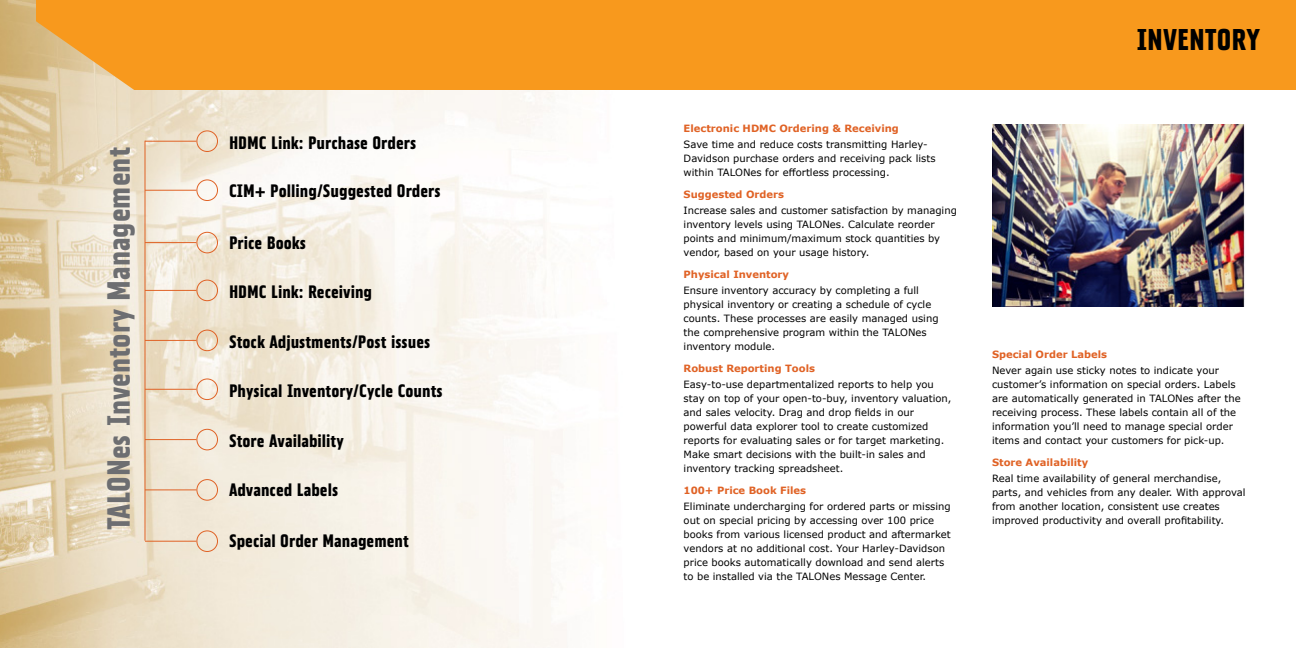
<style>
.page{position:relative;width:1296px;height:648px;background:#fff}
.page>*{position:absolute;margin:0;border:0;box-sizing:border-box;transform-origin:0 0}
.t1{font:32px "Freedom Machine";color:#6d6e71}
.t2{font:30px "Freedom Machine";color:#000}
.t3{font:18px "Freedom Machine";color:#000}
.t4{font:10px/14px "Verdana";color:#000}
.t5{font:700 10px "Verdana";color:#e06225}
</style>
<div class="page">
<img style="left:0;top:0;width:567px;height:648px">
<img style="left:992px;top:124px;width:253px;height:183px">
<hr style="left:144px;top:141px;width:2px;height:400px;background:#e06225">
<div style="left:36px;top:0;width:1260px;height:90px;background:#f8991d"></div>
<div style="left:196px;top:479px;width:22px;height:22px;border:1px solid #e06225;border-radius:50%"></div>
<hr style="left:145px;top:489px;width:51px;height:1px;background:#e06225">
<div style="left:196px;top:530px;width:22px;height:22px;border:1px solid #e06225;border-radius:50%"></div>
<hr style="left:145px;top:541px;width:51px;height:1px;background:#e06225">
<div style="left:196px;top:179px;width:22px;height:22px;border:1px solid #e06225;border-radius:50%"></div>
<hr style="left:145px;top:190px;width:51px;height:1px;background:#e06225">
<div style="left:196px;top:232px;width:22px;height:21px;border:1px solid #e06225;border-radius:50%"></div>
<hr style="left:145px;top:242px;width:51px;height:1px;background:#e06225">
<div style="left:196px;top:280px;width:22px;height:21px;border:1px solid #e06225;border-radius:50%"></div>
<hr style="left:145px;top:290px;width:51px;height:1px;background:#e06225">
<div style="left:196px;top:330px;width:22px;height:21px;border:1px solid #e06225;border-radius:50%"></div>
<hr style="left:145px;top:340px;width:51px;height:1px;background:#e06225">
<div style="left:196px;top:378px;width:22px;height:22px;border:1px solid #e06225;border-radius:50%"></div>
<hr style="left:145px;top:389px;width:51px;height:1px;background:#e06225">
<div style="left:196px;top:429px;width:22px;height:21px;border:1px solid #e06225;border-radius:50%"></div>
<hr style="left:145px;top:439px;width:51px;height:1px;background:#e06225">
<div style="left:196px;top:130px;width:22px;height:22px;border:1px solid #e06225;border-radius:50%"></div>
<hr style="left:145px;top:141px;width:51px;height:1px;background:#e06225">
<h1 class="t1" style="left:99px;top:530px;width:385px;rotate:-90deg">TALONes Inventory Management</h1>
<h3 class="t3" style="left:229px;top:132px;width:189px">HDMC Link: Purchase Orders</h3>
<h3 class="t3" style="left:229px;top:180px;width:213px">CIM+ Polling/Suggested Orders</h3>
<h3 class="t3" style="left:229px;top:232px;width:79px">Price Books</h3>
<h3 class="t3" style="left:229px;top:281px;width:145px">HDMC Link: Receiving</h3>
<h3 class="t3" style="left:229px;top:331px;width:203px">Stock Adjustments/Post issues</h3>
<h3 class="t3" style="left:229px;top:379px;width:215px">Physical Inventory/Cycle Counts</h3>
<h3 class="t3" style="left:229px;top:430px;width:116px">Store Availability</h3>
<h3 class="t3" style="left:229px;top:479px;width:111px">Advanced Labels</h3>
<h3 class="t3" style="left:229px;top:530px;width:181px">Special Order Management</h3>
<p class="t5" style="left:684px;top:121px;width:217px">Electronic HDMC Ordering &amp; Receiving</p>
<p class="t4" style="left:684px;top:137px;width:253px">Save time and reduce costs transmitting Harley-<br>Davidson purchase orders and receiving pack lists within TALONes for effortless processing.</p>
<p class="t5" style="left:684px;top:187px;width:102px">Suggested Orders</p>
<p class="t4" style="left:684px;top:203px;width:275px">Increase sales and customer satisfaction by managing inventory levels using TALONes. Calculate reorder points and minimum/maximum stock quantities by vendor, based on your usage history.</p>
<p class="t5" style="left:684px;top:267px;width:107px">Physical Inventory</p>
<p class="t4" style="left:684px;top:283px;width:256px">Ensure inventory accuracy by completing a full physical inventory or creating a schedule of cycle counts. These processes are easily managed using the comprehensive program within the TALONes inventory module.</p>
<p class="t5" style="left:684px;top:361px;width:133px">Robust Reporting Tools</p>
<p class="t4" style="left:684px;top:377px;width:270px">Easy-to-use departmentalized reports to help you stay on top of your open-to-buy, inventory valuation, and sales velocity. Drag and drop fields in our powerful data explorer tool to create customized reports for evaluating sales or for target marketing.<br>Make smart decisions with the built-in sales and inventory tracking spreadsheet.</p>
<p class="t5" style="left:684px;top:483px;width:124px">100+ Price Book Files</p>
<p class="t4" style="left:684px;top:499px;width:269px">Eliminate undercharging for ordered parts or missing out on special pricing by accessing over 100 price books from various licensed product and aftermarket vendors at no additional cost. Your Harley-Davidson price books automatically download and send alerts to be installed via the TALONes Message Center.</p>
<h2 class="t2" style="left:1137px;top:21px;width:125px">INVENTORY</h2>
<p class="t5" style="left:992px;top:347px;width:117px">Special Order Labels</p>
<p class="t4" style="left:992px;top:363px;width:250px">Never again use sticky notes to indicate your customer’s information on special orders. Labels are automatically generated in TALONes after the receiving process. These labels contain all of the information you’ll need to manage special order items and contact your customers for pick-up.</p>
<p class="t5" style="left:992px;top:455px;width:98px">Store Availability</p>
<p class="t4" style="left:992px;top:471px;width:255px">Real time availability of general merchandise, parts, and vehicles from any dealer. With approval from another location, consistent use creates improved productivity and overall profitability.</p>
</div>
